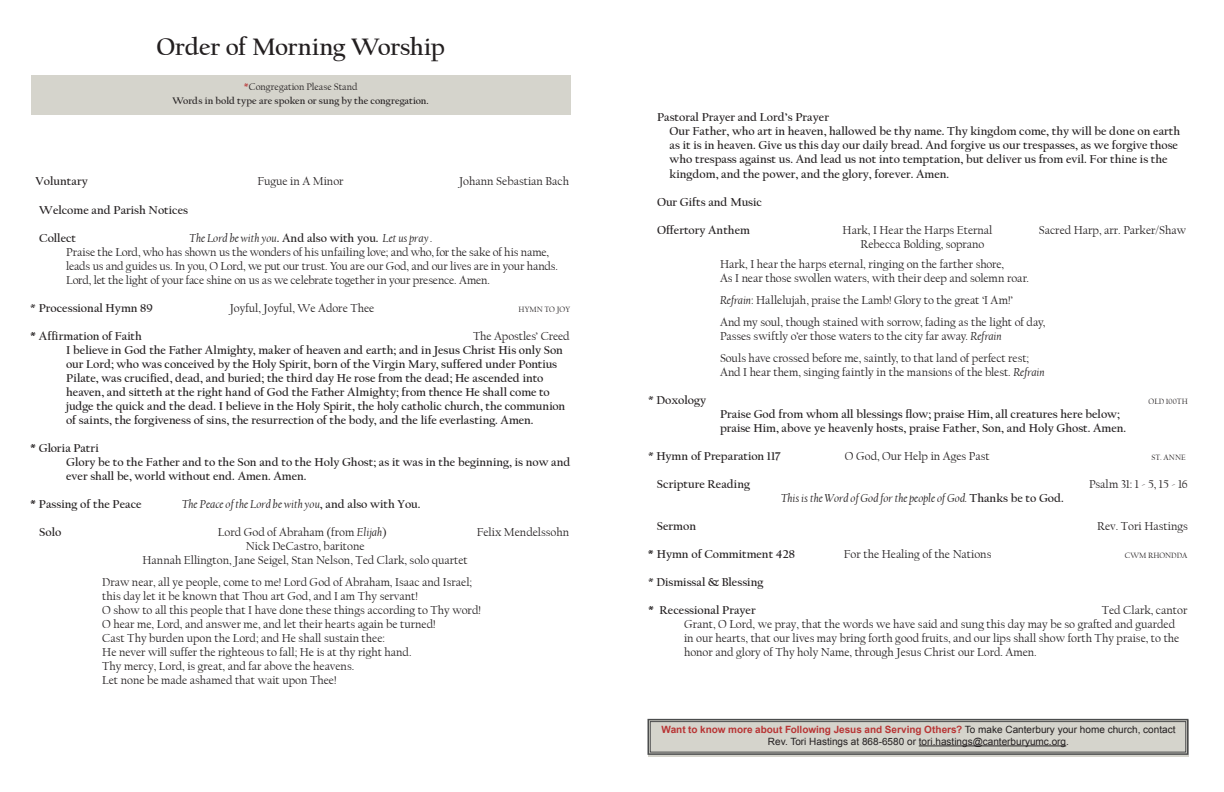
<style>
.page{position:relative;width:1224px;height:792px;background:#fff}
.page>*{position:absolute;margin:0;border:0;box-sizing:border-box;transform-origin:0 0}
.t1{font:700 25px "Californian FB";letter-spacing:-.01em;color:#231f20}
.t2{font:12px/14px "Californian FB";color:#231f20}
.t3{font:700 12px/14px "Californian FB";color:#231f20}
.t4{font:italic 12px "Californian FB";color:#231f20}
.t5{font:10px/12px "Arial";color:#231f20;text-align:center}
.t6{font:700 10px/14px "Californian FB";letter-spacing:.005em;color:#231f20;text-align:center}
.t7{font:8px "Californian FB";color:#231f20}
.s1{color:#b83535}
.s2{font-weight:400}
.s3{font-style:italic}
.s4{font-weight:700}
.s5{font-weight:700;font-style:normal}
.s6{font-weight:700;color:#b83535}
</style>
<div class="page">
<div style="left:31px;top:75px;width:540px;height:40px;background:#d5d4cc"></div>
<div style="left:648px;top:720px;width:541px;height:37px;background:#d5d4cc"></div>
<svg style="left:647px;top:718px;width:542px;height:37px"></svg>
<div style="left:650px;top:721px;width:536px;height:31px;border:1px solid #4b4c4d"></div>
<h1 class="t1" style="left:156px;top:32px;width:290px">Order of Morning Worship</h1>
<p class="t6" style="left:173px;top:80px;width:258px"><span class="s1">*</span><span class="s2">Congregation Please Stand<br></span>Words in bold type are spoken or sung by the congregation.</p>
<p class="t3" style="left:36px;top:174px;width:54px">Voluntary</p>
<p class="t2" style="left:257px;top:174px;width:88px">Fugue in A Minor</p>
<p class="t2" style="left:459px;top:174px;width:112px">Johann Sebastian Bach</p>
<p class="t3" style="left:39px;top:203px;width:150px">Welcome and Parish Notices</p>
<p class="t3" style="left:39px;top:231px;width:38px">Collect</p>
<p class="t2" style="left:66px;top:231px;width:493px;text-indent:123px"><span class="s3">The Lord be with you</span><span class="s4">. And also with you.</span> <span class="s3">Let us pray .<br></span>Praise the Lord, who has shown us the wonders of his unfailing love; and who, for the sake of his name, leads us and guides us. In you, O Lord, we put our trust. You are our God, and our lives are in your hands.<br>Lord, let the light of your face shine on us as we celebrate together in your presence. Amen.</p>
<p class="t3" style="left:30px;top:301px;width:124px"><span class="s2">*</span> Processional Hymn 89</p>
<p class="t2" style="left:230px;top:301px;width:146px">Joyful, Joyful, We Adore Thee</p>
<p class="t7" style="left:519px;top:305px;width:53px">HYMN TO JOY</p>
<p class="t3" style="left:30px;top:329px;width:113px">* Affirmation of Faith</p>
<p class="t2" style="left:473px;top:329px;width:98px">The Apostles’ Creed</p>
<p class="t3" style="left:66px;top:343px;width:501px">I believe in God the Father Almighty, maker of heaven and earth; and in Jesus Christ His only Son our Lord; who was conceived by the Holy Spirit, born of the Virgin Mary, suffered under Pontius Pilate, was crucified, dead, and buried; the third day He rose from the dead; He ascended into heaven, and sitteth at the right hand of God the Father Almighty; from thence He shall come to judge the quick and the dead. I believe in the Holy Spirit, the holy catholic church, the communion of saints, the forgiveness of sins, the resurrection of the body, and the life everlasting. Amen.</p>
<p class="t3" style="left:66px;top:441px;width:506px;text-indent:-36px">* Gloria Patri<br>Glory be to the Father and to the Son and to the Holy Ghost; as it was in the beginning, is now and ever shall be, world without end. Amen. Amen.</p>
<p class="t3" style="left:30px;top:497px;width:113px">* Passing of the Peace</p>
<p class="t4" style="left:182px;top:497px;width:240px">The Peace of the Lord be with you<span class="s5">, and also with You.</span></p>
<p class="t3" style="left:39px;top:525px;width:24px">Solo</p>
<p class="t2" style="left:218px;top:525px;width:170px">Lord God of Abraham (from <span class="s3">Elijah</span>)</p>
<p class="t2" style="left:477px;top:525px;width:94px">Felix Mendelssohn</p>
<p class="t2" style="left:143px;top:539px;width:327px;text-align:center">Nick DeCastro, baritone<br>Hannah Ellington, Jane Seigel, Stan Nelson, Ted Clark, solo quartet</p>
<p class="t2" style="left:102px;top:575px;width:380px">Draw near, all ye people, come to me! Lord God of Abraham, Isaac and Israel; this day let it be known that Thou art God, and I am Thy servant!<br>O show to all this people that I have done these things according to Thy word!<br>O hear me, Lord, and answer me, and let their hearts again be turned!<br>Cast Thy burden upon the Lord; and He shall sustain thee:<br>He never will suffer the righteous to fall; He is at thy right hand.<br>Thy mercy, Lord, is great, and far above the heavens.<br>Let none be made ashamed that wait upon Thee!</p>
<p class="t3" style="left:670px;top:110px;width:512px;line-height:14.3px;text-indent:-13px">Pastoral Prayer and Lord’s Prayer<br>Our Father, who art in heaven, hallowed be thy name. Thy kingdom come, thy will be done on earth as it is in heaven. Give us this day our daily bread. And forgive us our trespasses, as we forgive those who trespass against us. And lead us not into temptation, but deliver us from evil. For thine is the kingdom, and the power, and the glory, forever. Amen.</p>
<p class="t3" style="left:657px;top:195px;width:107px">Our Gifts and Music</p>
<p class="t3" style="left:657px;top:223px;width:94px">Offertory Anthem</p>
<p class="t2" style="left:843px;top:223px;width:151px">Hark, I Hear the Harps Eternal</p>
<p class="t2" style="left:1039px;top:223px;width:149px">Sacred Harp, arr. Parker/Shaw</p>
<p class="t2" style="left:720px;top:234px;width:286px;line-height:20px;text-indent:141px">Rebecca Bolding, soprano<br>Hark, I hear the harps eternal, ringing on the farther shore,</p>
<p class="t2" style="left:720px;top:267px;width:327px;line-height:22px">As I near those swollen waters, with their deep and solemn roar.<br><span class="s3">Refrain</span>: Hallelujah, praise the Lamb! Glory to the great ‘I Am!’<br>And my soul, though stained with sorrow, fading as the light of day,</p>
<p class="t2" style="left:720px;top:325px;width:311px;line-height:22px">Passes swiftly o’er those waters to the city far away. <span class="s3">Refrain<br></span>Souls have crossed before me, saintly, to that land of perfect rest;</p>
<p class="t2" style="left:720px;top:365px;width:326px">And I hear them, singing faintly in the mansions of the blest. <span class="s3">Refrain</span></p>
<p class="t3" style="left:648px;top:393px;width:60px"><span class="s2">*</span> Doxology</p>
<p class="t7" style="left:1149px;top:397px;width:41px">OLD 100TH</p>
<p class="t3" style="left:720px;top:407px;width:408px">Praise God from whom all blessings flow; praise Him, all creatures here below; praise Him, above ye heavenly hosts, praise Father, Son, and Holy Ghost. Amen.</p>
<p class="t3" style="left:648px;top:449px;width:134px"><span class="s2">*</span> Hymn of Preparation 117</p>
<p class="t2" style="left:845px;top:449px;width:147px">O God, Our Help in Ages Past</p>
<p class="t7" style="left:1151px;top:453px;width:36px">ST. ANNE</p>
<p class="t3" style="left:657px;top:477px;width:95px">Scripture Reading</p>
<p class="t2" style="left:1089px;top:477px;width:100px">Psalm 31: 1 - 5, 15 - 16</p>
<p class="t4" style="left:781px;top:491px;width:284px">This is the Word of God for the people of God. <span class="s5">Thanks be to God.</span></p>
<p class="t3" style="left:657px;top:519px;width:41px">Sermon</p>
<p class="t2" style="left:1097px;top:519px;width:92px">Rev. Tori Hastings</p>
<p class="t3" style="left:648px;top:547px;width:149px">* Hymn of Commitment 428</p>
<p class="t2" style="left:844px;top:547px;width:149px">For the Healing of the Nations</p>
<p class="t7" style="left:1125px;top:551px;width:64px">CWM RHONDDA</p>
<p class="t3" style="left:648px;top:575px;width:117px"><span class="s2">*</span> Dismissal &amp; Blessing</p>
<p class="t3" style="left:648px;top:603px;width:109px">* Recessional Prayer</p>
<p class="t2" style="left:684px;top:603px;width:505px;text-indent:418px">Ted Clark, cantor Grant, O Lord, we pray, that the words we have said and sung this day may be so grafted and guarded in our hearts, that our lives may bring forth good fruits, and our lips shall show forth Thy praise, to the honor and glory of Thy holy Name, through Jesus Christ our Lord. Amen.</p>
<p class="t5" style="left:661px;top:723px;width:516px"><span class="s6">Want to know more about Following Jesus and Serving Others?</span> To make Canterbury your home church, contact<br>Rev. Tori Hastings at 868-6580 or tori.hastings@canterburyumc.org.</p>
</div>
